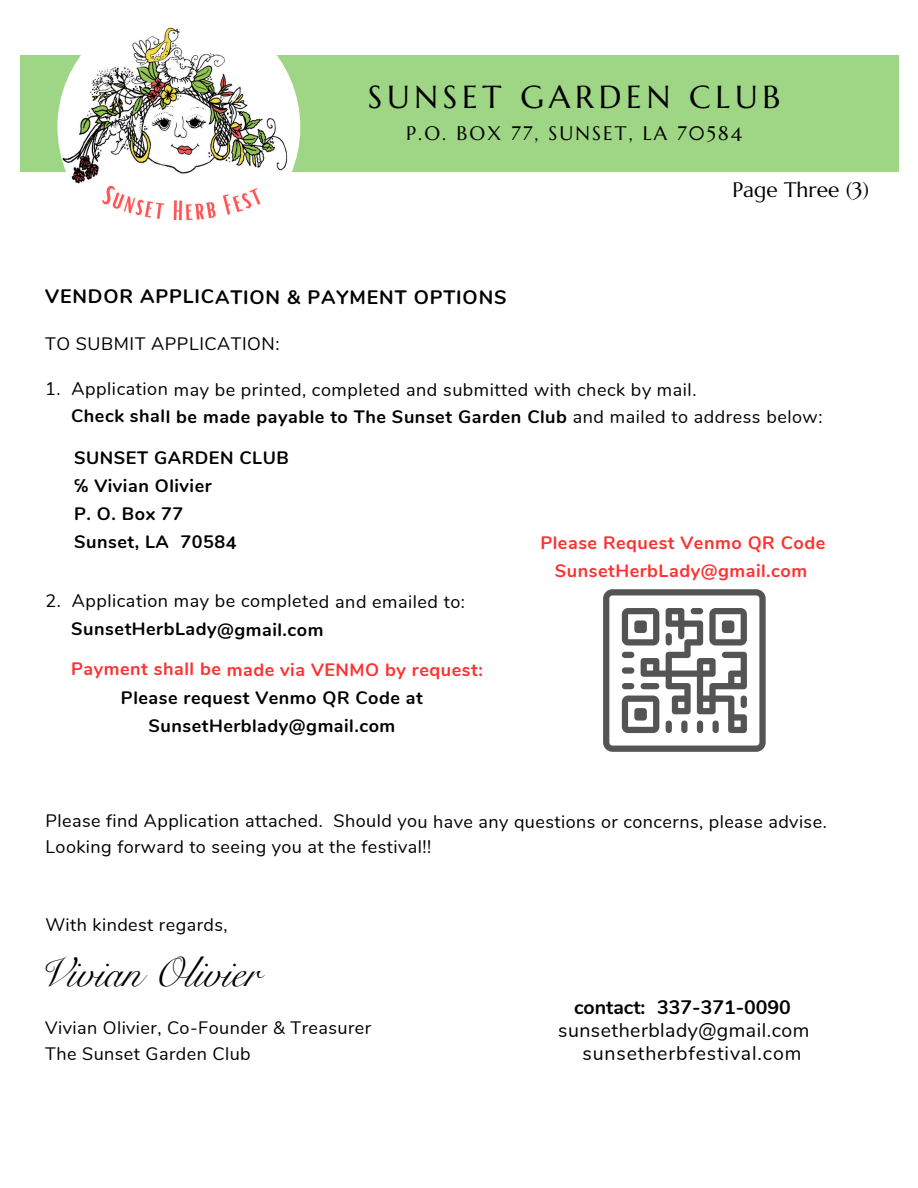
<style>
.page{position:relative;width:918px;height:1188px;background:#fff}
.page>*{position:absolute;margin:0;border:0;box-sizing:border-box;transform-origin:0 0}
.t1{font:42px "Snell Roundhand LT Std Scr";color:#000}
.t2{font:31.8px "Marcellus";letter-spacing:.15em;color:#000}
.t3{font:21px "Marcellus";color:#000}
.t4{font:19.5px "Nunito";letter-spacing:.035em;color:#000}
.t5{font:700 19.5px "Nunito";letter-spacing:.045em;color:#000}
.t6{font:19.5px "Marcellus";letter-spacing:.105em;color:#000}
.t7{font:700 19.5px "Nunito";color:#000}
.t8{font:18px "Nunito";letter-spacing:.025em;color:#000}
.t9{font:700 18px/28.2px "Nunito";letter-spacing:.03em;color:#000;text-align:center}
.t10{font:700 18px "Nunito";letter-spacing:.03em;color:#ff3131}
.s1{font-weight:400}
.s2{font-family:"Noto Sans"}
</style>
<div class="page">
<div style="left:20px;top:55px;width:878px;height:117px;background:#9ed685"></div>
<img style="left:57px;top:6px;width:243px;height:242px;border-radius:50%">
<svg style="left:603px;top:589px;width:163px;height:163px"></svg>
<h4 class="t2" style="left:368px;top:77px;width:414px">SUNSET GARDEN CLUB</h4>
<h2 class="t6" style="left:406px;top:121px;width:337px">P.O. BOX 77, SUNSET, LA 70584</h2>
<h6 class="t3" style="left:733px;top:176px;width:138px">Page Three (3)</h6>
<p class="t5" style="left:45px;top:284px;width:463px">VENDOR APPLICATION &amp; PAYMENT OPTIONS</p>
<p class="t8" style="left:45px;top:332px;width:236px">TO SUBMIT APPLICATION:</p>
<p class="t8" style="left:45px;top:378px;width:653px">1. Application may be printed, completed and submitted with check by mail.</p>
<p class="t9" style="left:71px;top:403px;width:753px">Check shall be made payable to The Sunset Garden Club <span class="s1">and mailed to address below:</span></p>
<p class="t9" style="left:74px;top:444px;width:216px">SUNSET GARDEN CLUB</p>
<p class="t9" style="left:74px;top:472px;width:139px"><span class="s2">℅</span> Vivian Olivier</p>
<p class="t9" style="left:74px;top:500px;width:111px">P. O. Box 77</p>
<p class="t9" style="left:74px;top:528px;width:164px">Sunset, LA 70584</p>
<h6 class="t10" style="left:540px;top:531px;width:286px">Please Request Venmo QR Code</h6>
<h6 class="t10" style="left:555px;top:559px;width:254px">SunsetHerbLady@gmail.com</h6>
<p class="t8" style="left:45px;top:589px;width:421px">2. Application may be completed and emailed to:</p>
<p class="t9" style="left:71px;top:615px;width:254px">SunsetHerbLady@gmail.com</p>
<p class="t10" style="left:71px;top:657px;width:413px">Payment shall be made via VENMO by request:</p>
<p class="t9" style="left:121px;top:684px;width:303px">Please request Venmo QR Code at<br>SunsetHerblady@gmail.com</p>
<p class="t8" style="left:46px;top:809px;width:783px">Please find Application attached. Should you have any questions or concerns, please advise.</p>
<p class="t8" style="left:45px;top:835px;width:387px">Looking forward to seeing you at the festival!!</p>
<p class="t8" style="left:45px;top:912px;width:184px">With kindest regards,</p>
<h5 class="t1" style="left:37px;top:957px;width:224px">Vivian Olivier</h5>
<p class="t8" style="left:45px;top:1016px;width:328px">Vivian Olivier, Co-Founder &amp; Treasurer</p>
<p class="t8" style="left:45px;top:1042px;width:207px">The Sunset Garden Club</p>
<p class="t7" style="left:574px;top:994px;width:73px">contact:</p>
<p class="t7" style="left:657px;top:994px;width:135px">337-371-0090</p>
<p class="t4" style="left:558px;top:1017px;width:253px">sunsetherblady@gmail.com</p>
<h5 class="t4" style="left:582px;top:1040px;width:220px">sunsetherbfestival.com</h5>
</div>
